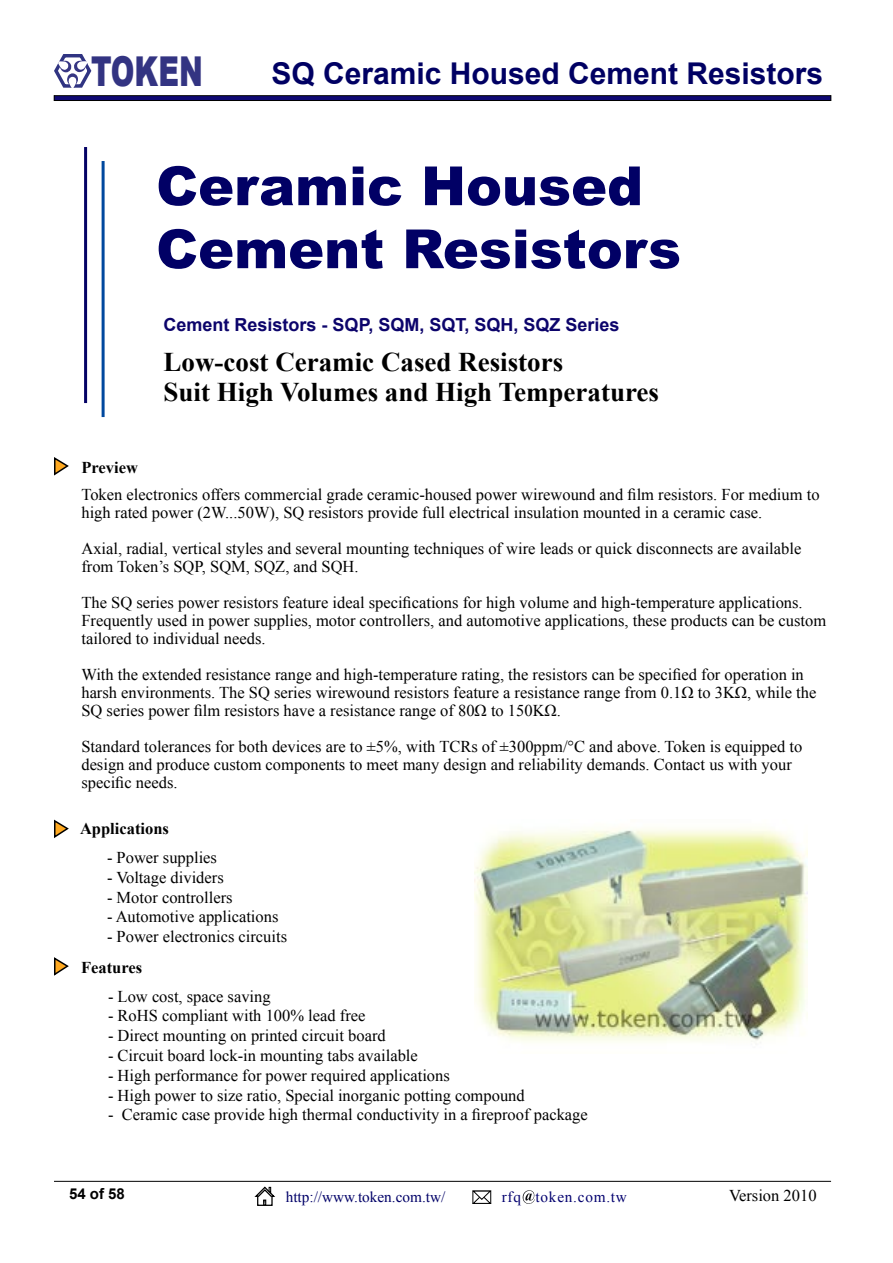
<style>
.page{position:relative;width:893px;height:1263px;background:#fff}
.page>*{position:absolute;margin:0;border:0;box-sizing:border-box;transform-origin:0 0}
.t1{font:900 54px/63px "Arial";color:#010065}
.t2{font:900 41.1px "Arial";color:#333482;scale:.69 1}
.t3{font:700 30px "Arial";color:#000063}
.t4{font:700 27px/30px "Times New Roman";color:#000}
.t5{font:700 18px "Arial";color:#0c046b}
.t6{font:16.5px/18px "Times New Roman";color:#000}
.t7{font:700 16.5px "Times New Roman";color:#000}
.t8{font:15.3px "Times New Roman";color:#010068}
.t9{font:15.3px "Times New Roman";letter-spacing:.05em;color:#03016f}
.t10{font:700 15px "Arial";color:#000}
</style>
<div class="page">
<hr style="left:54px;top:96px;width:777px;height:4px;background:#0f0973">
<div style="left:54px;top:95px;width:777px;height:6px;border:1px solid #000"></div>
<svg style="left:54px;top:457px;width:15px;height:19px"></svg>
<hr style="left:84px;top:147px;width:3px;height:256px;background:#040265">
<hr style="left:102px;top:161px;width:3px;height:256px;background:#00489e">
<svg style="left:54px;top:957px;width:15px;height:19px"></svg>
<svg style="left:54px;top:819px;width:15px;height:19px"></svg>
<img style="left:474px;top:828px;width:334px;height:215px">
<svg style="left:54px;top:54px;width:38px;height:34px"></svg>
<hr style="left:54px;top:1181px;width:777px;height:1px;background:#000">
<div style="left:257px;top:1196px;width:16px;height:10px;border:1px solid #000"></div>
<svg style="left:254px;top:1186px;width:21px;height:19px"></svg>
<svg style="left:472px;top:1190px;width:20px;height:14px"></svg>
<svg style="left:522px;top:1190px;width:13px;height:14px"></svg>
<h2 class="t2" style="left:91px;top:41px;width:163px">TOKEN</h2>
<h3 class="t3" style="left:271px;top:54px;width:553px">SQ Ceramic Housed Cement Resistors</h3>
<h1 class="t1" style="left:156px;top:153px;width:526px">Ceramic Housed<br>Cement Resistors</h1>
<p class="t5" style="left:164px;top:313px;width:457px">Cement Resistors - SQP, SQM, SQT, SQH, SQZ Series</p>
<h3 class="t4" style="left:164px;top:346px;width:497px">Low-cost Ceramic Cased Resistors<br>Suit High Volumes and High Temperatures</h3>
<p class="t7" style="left:81px;top:456px;width:58px">Preview</p>
<p class="t6" style="left:81px;top:485px;width:740px">Token electronics offers commercial grade ceramic-housed power wirewound and film resistors. For medium to high rated power (2W...50W), SQ resistors provide full electrical insulation mounted in a ceramic case.</p>
<p class="t6" style="left:81px;top:539px;width:721px">Axial, radial, vertical styles and several mounting techniques of wire leads or quick disconnects are available from Token’s SQP, SQM, SQZ, and SQH.</p>
<p class="t6" style="left:81px;top:593px;width:746px">The SQ series power resistors feature ideal specifications for high volume and high-temperature applications.<br>Frequently used in power supplies, motor controllers, and automotive applications, these products can be custom tailored to individual needs.</p>
<p class="t6" style="left:81px;top:665px;width:736px">With the extended resistance range and high-temperature rating, the resistors can be specified for operation in harsh environments. The SQ series wirewound resistors feature a resistance range from 0.1Ω to 3KΩ, while the<br>SQ series power film resistors have a resistance range of 80Ω to 150KΩ.</p>
<p class="t6" style="left:81px;top:737px;width:722px">Standard tolerances for both devices are to ±5%, with TCRs of ±300ppm/°C and above. Token is equipped to design and produce custom components to meet many design and reliability demands. Contact us with your specific needs.</p>
<p class="t7" style="left:80px;top:817px;width:90px">Applications</p>
<p class="t6" style="left:107px;top:848px;width:111px">- Power supplies</p>
<p class="t6" style="left:107px;top:868px;width:118px">- Voltage dividers</p>
<p class="t6" style="left:107px;top:888px;width:127px">- Motor controllers</p>
<p class="t6" style="left:107px;top:907px;width:173px">- Automotive applications</p>
<p class="t6" style="left:107px;top:927px;width:182px">- Power electronics circuits</p>
<p class="t7" style="left:81px;top:956px;width:63px">Features</p>
<p class="t6" style="left:108px;top:987px;width:164px">- Low cost, space saving</p>
<p class="t6" style="left:108px;top:1006px;width:259px">- RoHS compliant with 100% lead free</p>
<p class="t6" style="left:108px;top:1026px;width:279px">- Direct mounting on printed circuit board</p>
<p class="t6" style="left:108px;top:1046px;width:311px">- Circuit board lock-in mounting tabs available</p>
<p class="t6" style="left:108px;top:1066px;width:343px">- High performance for power required applications</p>
<p class="t6" style="left:108px;top:1086px;width:418px">- High power to size ratio, Special inorganic potting compound</p>
<p class="t6" style="left:108px;top:1105px;width:481px">- Ceramic case provide high thermal conductivity in a fireproof package</p>
<p class="t10" style="left:69px;top:1184px;width:57px">54 of 58</p>
<p class="t8" style="left:286px;top:1187px;width:161px">http://www.token.com.tw/</p>
<p class="t9" style="left:502px;top:1186px;width:127px">rfq token.com.tw</p>
<p class="t6" style="left:729px;top:1186px;width:89px">Version 2010</p>
</div>
